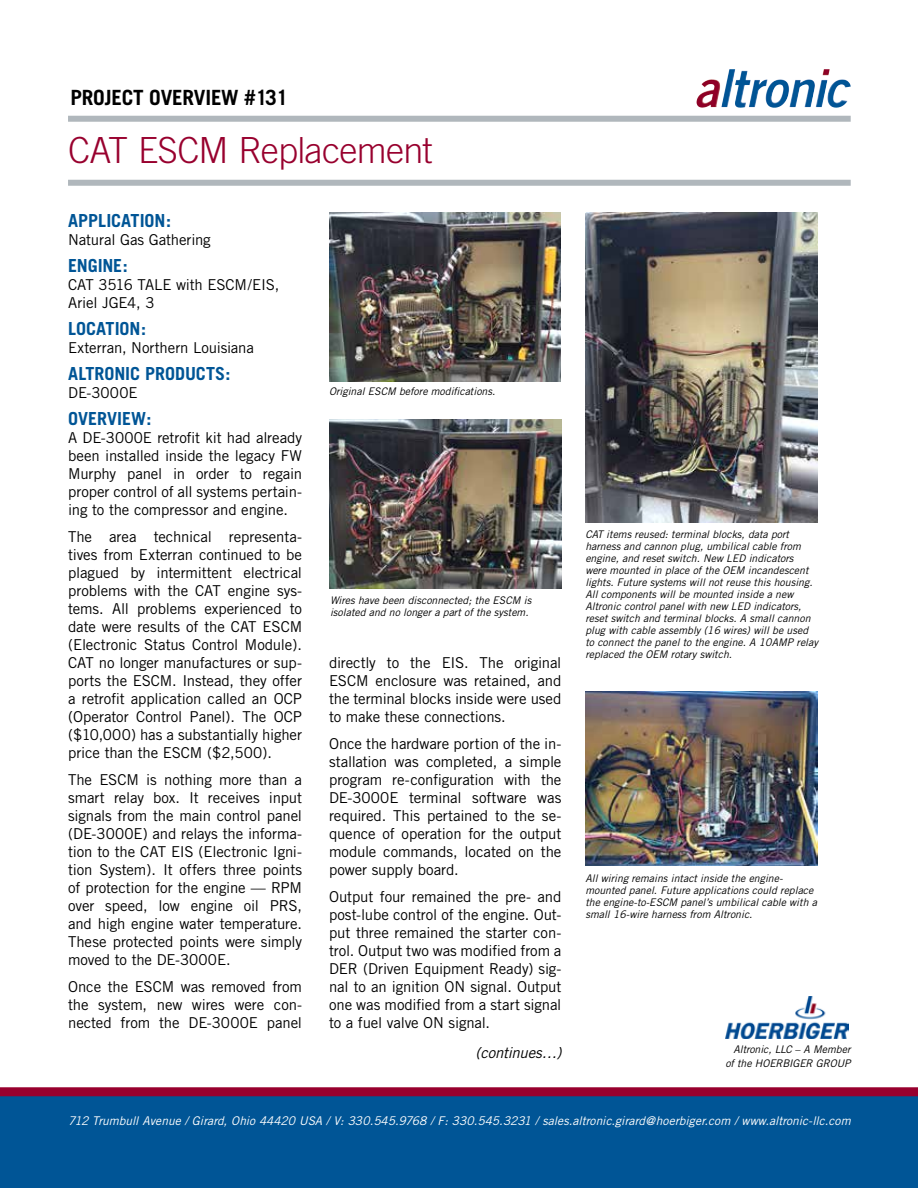
<style>
.page{position:relative;width:918px;height:1188px;background:#fff}
.page>*{position:absolute;margin:0;border:0;box-sizing:border-box;transform-origin:0 0}
.t1{font:300 36px "Trade Gothic";letter-spacing:-.02em;color:#98002e}
.t2{font:700 21px "Trade Gothic";letter-spacing:-.01em;color:#000}
.t3{font:700 18px "Trade Gothic";color:#005596}
.t4{font:15px/18px "Trade Gothic";letter-spacing:-.01em;color:#000;text-align:justify}
.t5{font:italic 15px "Trade Gothic";letter-spacing:-.015em;color:#000}
.t6{font:italic 12px "Trade Gothic";color:#fff}
.t7{font:italic 10.5px/12px "Trade Gothic";color:#000}
</style>
<div class="page">
<div style="left:0;top:1092px;width:918px;height:96px;background:#005596"></div>
<div style="left:0;top:1087px;width:918px;height:9px;background:#98002e"></div>
<div style="left:68px;top:116px;width:783px;height:6px;background:#b0b7bc"></div>
<div style="left:68px;top:180px;width:783px;height:6px;background:#b0b7bc"></div>
<img style="left:725px;top:996px;width:124px;height:43px">
<img style="left:721px;top:69px;width:109px;height:38px">
<img style="left:329px;top:212px;width:231px;height:170px">
<img style="left:329px;top:419px;width:232px;height:170px">
<img style="left:585px;top:213px;width:233px;height:310px">
<img style="left:585px;top:691px;width:233px;height:175px">
<h2 class="t2" style="left:70px;top:85px;width:219px">PROJECT OVERVIEW #131</h2>
<h1 class="t1" style="left:68px;top:129px;width:366px">CAT ESCM Replacement</h1>
<p class="t3" style="left:68px;top:209px;width:104px">APPLICATION:</p>
<p class="t4" style="left:68px;top:230px;width:144px">Natural Gas Gathering</p>
<p class="t3" style="left:68px;top:254px;width:61px">ENGINE:</p>
<p class="t4" style="left:68px;top:275px;width:213px">CAT 3516 TALE with ESCM/EIS,<br>Ariel JGE4, 3</p>
<p class="t3" style="left:68px;top:317px;width:80px">LOCATION:</p>
<p class="t4" style="left:68px;top:338px;width:187px">Exterran, Northern Louisiana</p>
<p class="t3" style="left:68px;top:362px;width:164px">ALTRONIC PRODUCTS:</p>
<p class="t4" style="left:68px;top:383px;width:71px">DE-3000E</p>
<p class="t3" style="left:68px;top:407px;width:85px">OVERVIEW:</p>
<p class="t4" style="left:68px;top:428px;width:236px">A DE-3000E retrofit kit had already been installed inside the legacy FW Murphy panel in order to regain proper control of all systems pertain&shy;ing to the compressor and engine.</p>
<p class="t4" style="left:68px;top:527px;width:236px">The area technical representa&shy;tives from Exterran continued to be plagued by intermittent electrical problems with the CAT engine sys&shy;tems. All problems experienced to date were results of the CAT ESCM (Electronic Status Control Module).<br>CAT no longer manufactures or sup&shy;ports the ESCM. Instead, they offer a retrofit application called an OCP (Operator Control Panel). The OCP ($10,000) has a substantially higher price than the ESCM ($2,500).</p>
<p class="t4" style="left:68px;top:770px;width:236px">The ESCM is nothing more than a smart relay box. It receives input signals from the main control panel (DE-3000E) and relays the informa&shy;tion to the CAT EIS (Electronic Igni&shy;tion System). It offers three points of protection for the engine — RPM over speed, low engine oil PRS, and high engine water temperature.<br>These protected points were simply moved to the DE-3000E.</p>
<p class="t4" style="left:68px;top:977px;width:236px">Once the ESCM was removed from the system, new wires were con&shy;nected from the DE-3000E panel</p>
<p class="t7" style="left:329px;top:385px;width:168px">Original ESCM before modifications.</p>
<p class="t7" style="left:330px;top:594px;width:203px">Wires have been disconnected; the ESCM is isolated and no longer a part of the system.</p>
<p class="t4" style="left:329px;top:653px;width:234px">directly to the EIS. The original ESCM enclosure was retained, and the terminal blocks inside were used to make these connections.</p>
<p class="t4" style="left:329px;top:734px;width:234px">Once the hardware portion of the in&shy;stallation was completed, a simple program re-configuration with the DE-3000E terminal software was required. This pertained to the se&shy;quence of operation for the output module commands, located on the power supply board.</p>
<p class="t4" style="left:329px;top:887px;width:234px">Output four remained the pre- and post-lube control of the engine. Out&shy;put three remained the starter con&shy;trol. Output two was modified from a DER (Driven Equipment Ready) sig&shy;nal to an ignition ON signal. Output one was modified from a start signal to a fuel valve ON signal.</p>
<p class="t5" style="left:475px;top:1043px;width:88px">(continues…)</p>
<p class="t7" style="left:585px;top:528px;width:234px">CAT items reused: terminal blocks, data port harness and cannon plug, umbilical cable from engine, and reset switch. New LED indicators<br>were mounted in place of the OEM incandescent lights. Future systems will not reuse this housing.<br>All components will be mounted inside a new Altronic control panel with new LED indicators, reset switch and terminal blocks. A small cannon plug with cable assembly (16 wires) will be used to connect the panel to the engine. A 10AMP relay replaced the OEM rotary switch.</p>
<p class="t7" style="left:585px;top:872px;width:233px">All wiring remains intact inside the engine&shy;mounted panel. Future applications could replace the engine-to-ESCM panel’s umbilical cable with a small 16-wire harness from Altronic.</p>
<p class="t7" style="left:725px;top:1043px;width:127px;line-height:13.5px;text-align:right">Altronic, LLC – A Member of the HOERBIGER GROUP</p>
<p class="t6" style="left:68px;top:1114px;width:784px">712 Trumbull Avenue / Girard, Ohio 44420 USA / V: 330.545.9768 / F: 330.545.3231 / sales.altronic.girard@hoerbiger.com / www.altronic-llc.com</p>
</div>
